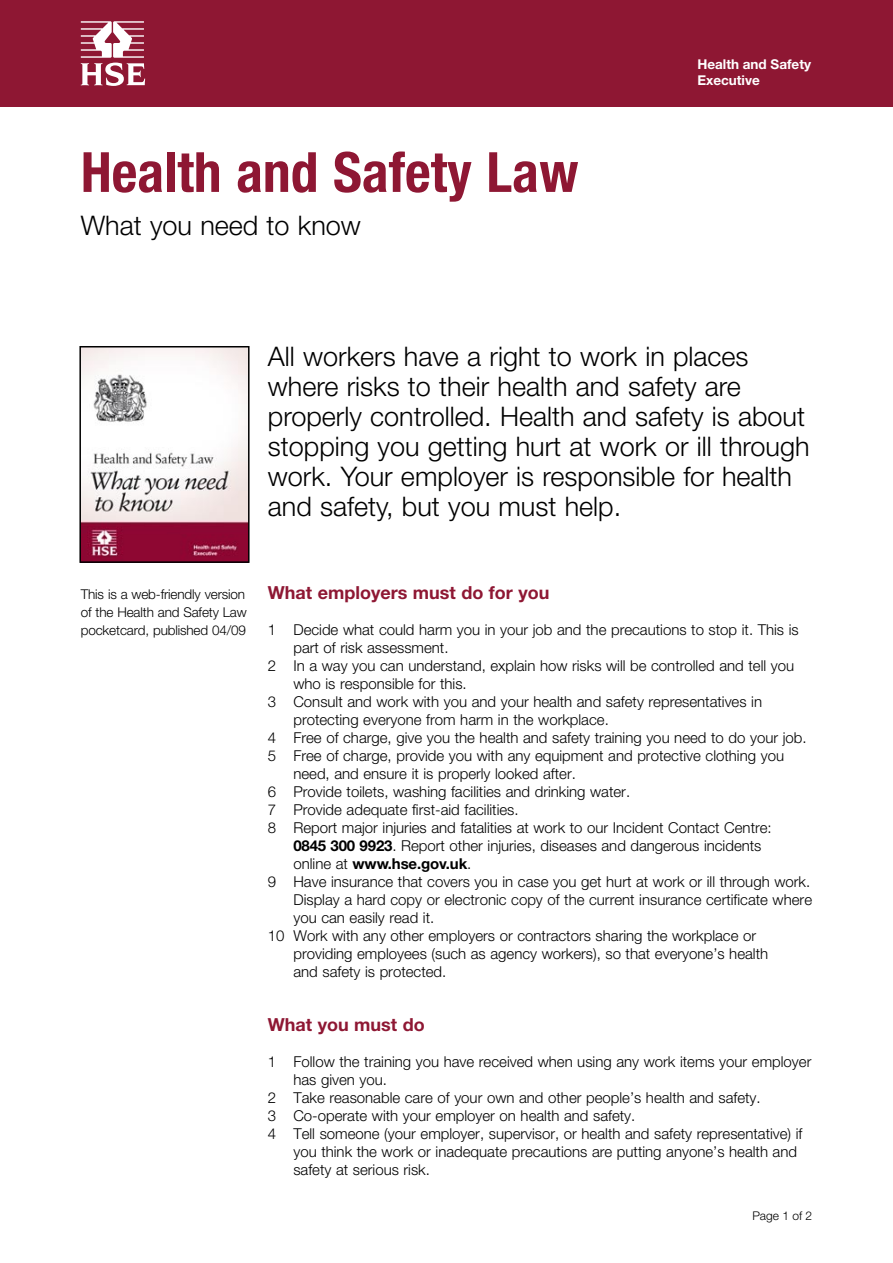
<style>
.page{position:relative;width:893px;height:1263px;background:#fff}
.page>*{position:absolute;margin:0;border:0;box-sizing:border-box;transform-origin:0 0}
.t1{font:700 condensed 55.5px "Helvetica Neue";color:#8e1733}
.t2{font:300 27px/30px "Helvetica Neue";color:#000}
.t3{font:700 18px "Helvetica Neue";color:#8e1733}
.t4{font:300 15px/18px "Helvetica Neue";color:#000}
.t5{font:300 13.5px/18px "Helvetica Neue";letter-spacing:-.01em;color:#000}
.Health_and_Safety{font:700 13.5px/16.5px "Helvetica Neue";color:#fff}
.t6{font:300 12px "Helvetica Neue";color:#000}
.s1{font-weight:700}
</style>
<div class="page">
<div style="left:0;top:0;width:893px;height:106px;background:#8e1733"></div>
<svg style="left:81px;top:21px;width:64px;height:65px"></svg>
<img style="left:82px;top:349px;width:165px;height:211px">
<div style="left:79px;top:346px;width:171px;height:217px;border:2px solid #000"></div>
<p class="t1" style="left:81px;top:139px;width:499px">Health and Safety Law</p>
<h6 class="t2" style="left:81px;top:209px;width:282px">What you need to know</h6>
<h6 class="Health_and_Safety" style="left:697px;top:55px;width:115px">Health and Safety<br>Executive</h6>
<h6 class="t2" style="left:268px;top:340px;width:543px">All workers have a right to work in places where risks to their health and safety are properly controlled. Health and safety is about stopping you getting hurt at work or ill through work. Your employer is responsible for health and safety, but you must help.</h6>
<p class="t5" style="left:81px;top:585px;width:168px">This is a web-friendly version of the Health and Safety Law pocketcard, published 04/09</p>
<h2 class="t3" style="left:268px;top:581px;width:283px">What employers must do for you</h2>
<p class="t4" style="left:293px;top:620px;width:507px;text-indent:-26px">1 Decide what could harm you in your job and the precautions to stop it. This is part of risk assessment.</p>
<p class="t4" style="left:293px;top:656px;width:502px;text-indent:-26px">2 In a way you can understand, explain how risks will be controlled and tell you who is responsible for this.</p>
<p class="t4" style="left:293px;top:692px;width:470px;text-indent:-26px">3 Consult and work with you and your health and safety representatives in protecting everyone from harm in the workplace.</p>
<p class="t4" style="left:268px;top:728px;width:540px">4 Free of charge, give you the health and safety training you need to do your job.</p>
<p class="t4" style="left:293px;top:746px;width:492px;text-indent:-26px">5 Free of charge, provide you with any equipment and protective clothing you need, and ensure it is properly looked after.</p>
<p class="t4" style="left:268px;top:782px;width:364px">6 Provide toilets, washing facilities and drinking water.</p>
<p class="t4" style="left:268px;top:800px;width:252px">7 Provide adequate first-aid facilities.</p>
<p class="t4" style="left:293px;top:818px;width:480px;text-indent:-26px">8 Report major injuries and fatalities at work to our Incident Contact Centre:<br><span class="s1">0845 300 9923</span>. Report other injuries, diseases and dangerous incidents online at <span class="s1">www.hse.gov.uk</span>.</p>
<p class="t4" style="left:293px;top:872px;width:520px;text-indent:-26px">9 Have insurance that covers you in case you get hurt at work or ill through work.<br>Display a hard copy or electronic copy of the current insurance certificate where you can easily read it.</p>
<p class="t4" style="left:293px;top:926px;width:476px;text-indent:-26px">10 Work with any other employers or contractors sharing the workplace or providing employees (such as agency workers), so that everyone’s health and safety is protected.</p>
<h2 class="t3" style="left:268px;top:1013px;width:158px">What you must do</h2>
<p class="t4" style="left:293px;top:1052px;width:519px;text-indent:-26px">1 Follow the training you have received when using any work items your employer has given you.</p>
<p class="t4" style="left:268px;top:1088px;width:494px">2 Take reasonable care of your own and other people’s health and safety.</p>
<p class="t4" style="left:268px;top:1106px;width:369px">3 Co-operate with your employer on health and safety.</p>
<p class="t4" style="left:293px;top:1124px;width:511px;text-indent:-26px">4 Tell someone (your employer, supervisor, or health and safety representative) if you think the work or inadequate precautions are putting anyone’s health and safety at serious risk.</p>
<p class="t6" style="left:752px;top:1209px;width:61px">Page 1 of 2</p>
</div>
